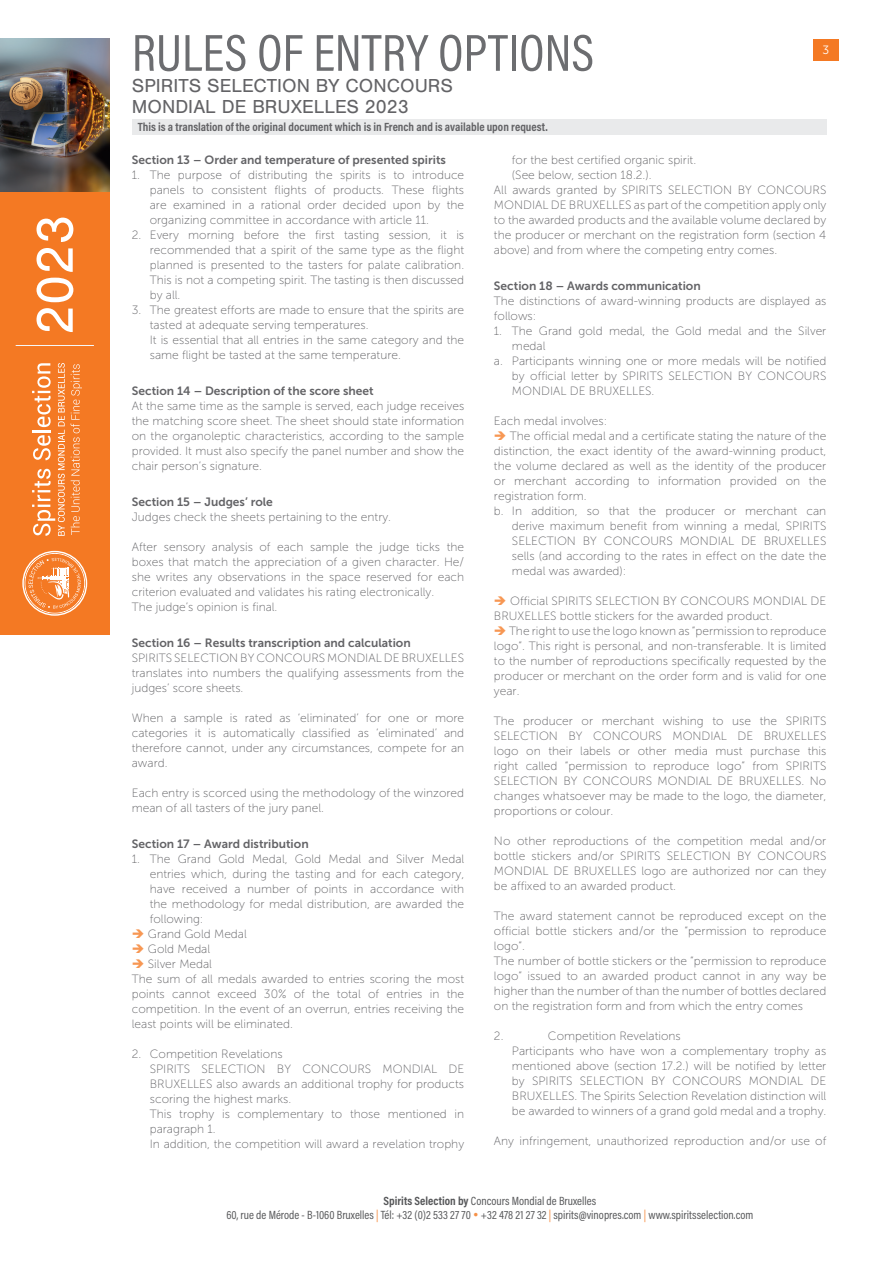
<style>
.page{position:relative;width:893px;height:1263px;background:#fff}
.page>*{position:absolute;margin:0;border:0;box-sizing:border-box;transform-origin:0 0}
.t1{font:53.7px "Nimbus San";color:#fff}
.t2{font:52.5px "Acumin Pro Cond";color:#6c6d70}
.t3{font:19.5px/21px "Nimbus San";color:#636366}
.t4{font:12px/15px "Museo Sans 100";color:#636366;text-align:justify}
.t5{font:12px "Museo Sans 700";color:#636366}
.t6{font:12px/14.4px "Acumin Pro Cond";color:#57585a;text-align:center}
.t7{font:700 12px "Acumin Pro Cond";color:#636366}
.t8{font:12px "Museo Sans 300";color:#fff}
.s1{color:#f79753}
.s2{font-weight:700}
.s3{color:#f69148}
</style>
<div class="page">
<img style="left:0;top:39px;width:110px;height:153px">
<div style="left:0;top:192px;width:110px;height:443px;background:#f47923"></div>
<svg style="left:32px;top:363px;width:33px;height:173px"></svg>
<svg style="left:71px;top:364px;width:11px;height:171px"></svg>
<hr style="left:16px;top:345px;width:78px;height:1px;background:#f7f7f8">
<svg style="left:22px;top:551px;width:65px;height:65px"></svg>
<svg style="left:9px;top:77px;width:35px;height:33px"></svg>
<div style="left:813px;top:39px;width:26px;height:22px;background:#f47923"></div>
<div style="left:132px;top:119px;width:694px;height:15px;background:#e9eaeb"></div>
<h1 class="t1" style="left:25px;top:335px;width:122px;rotate:-90deg">2023</h1>
<h2 class="t2" style="left:132px;top:19px;width:464px">RULES OF ENTRY OPTIONS</h2>
<h3 class="t3" style="left:132px;top:75px;width:323px">SPIRITS SELECTION BY CONCOURS<br>MONDIAL DE BRUXELLES 2023</h3>
<p class="t7" style="left:138px;top:119px;width:411px">This is a translation of the original document which is in French and is available upon request.</p>
<p class="t8" style="left:823px;top:44px;width:8px">3</p>
<p class="t5" style="left:132px;top:153px;width:316px">Section 13 – Order and temperature of presented spirits</p>
<p class="t4" style="left:150px;top:168px;width:316px;text-indent:-18px">1. The purpose of distributing the spirits is to introduce panels to consistent flights of products. These flights are examined in a rational order decided upon by the organizing committee in accordance with article 11.</p>
<p class="t4" style="left:150px;top:228px;width:316px;text-indent:-18px">2. Every morning before the first tasting session, it is recommended that a spirit of the same type as the flight planned is presented to the tasters for palate calibration.<br>This is not a competing spirit. The tasting is then discussed by all.</p>
<p class="t4" style="left:150px;top:303px;width:316px;text-align:left;text-indent:-18px">3. The greatest efforts are made to ensure that the spirits are tasted at adequate serving temperatures.<br>It is essential that all entries in the same category and the same flight be tasted at the same temperature.</p>
<p class="t5" style="left:132px;top:384px;width:243px">Section 14 – Description of the score sheet</p>
<p class="t4" style="left:132px;top:399px;width:334px">At the same time as the sample is served, each judge receives the matching score sheet. The sheet should state information on the organoleptic characteristics, according to the sample provided. It must also specify the panel number and show the chair person’s signature.</p>
<p class="t5" style="left:132px;top:495px;width:143px">Section 15 – Judges’ role</p>
<p class="t4" style="left:132px;top:510px;width:261px">Judges check the sheets pertaining to the entry.</p>
<p class="t4" style="left:132px;top:540px;width:334px;text-align:left">After sensory analysis of each sample the judge ticks the boxes that match the appreciation of a given character. He/ she writes any observations in the space reserved for each criterion evaluated and validates his rating electronically.<br>The judge’s opinion is final.</p>
<p class="t5" style="left:132px;top:636px;width:280px">Section 16 – Results transcription and calculation</p>
<p class="t4" style="left:132px;top:651px;width:334px">SPIRITS SELECTION BY CONCOURS MONDIAL DE BRUXELLES translates into numbers the qualifying assessments from the judges’ score sheets.</p>
<p class="t4" style="left:132px;top:711px;width:334px">When a sample is rated as ‘eliminated’ for one or more categories it is automatically classified as ‘eliminated’ and therefore cannot, under any circumstances, compete for an award.</p>
<p class="t4" style="left:132px;top:786px;width:334px">Each entry is scorced using the methodology of the winzored mean of all tasters of the jury panel.</p>
<p class="t5" style="left:132px;top:837px;width:178px">Section 17 – Award distribution</p>
<p class="t4" style="left:150px;top:852px;width:316px;text-indent:-18px">1. The Grand Gold Medal, Gold Medal and Silver Medal entries which, during the tasting and for each category, have received a number of points in accordance with the methodology for medal distribution, are awarded the following:</p>
<p class="t4" style="left:132px;top:927px;width:117px"><span class="s1">➔</span> Grand Gold Medal</p>
<p class="t4" style="left:132px;top:942px;width:80px"><span class="s1">➔</span> Gold Medal</p>
<p class="t4" style="left:132px;top:957px;width:334px;text-align:left"><span class="s1">➔</span> Silver Medal<br>The sum of all medals awarded to entries scoring the most points cannot exceed 30% of the total of entries in the competition. In the event of an overrun, entries receiving the least points will be eliminated.</p>
<p class="t4" style="left:150px;top:1047px;width:316px;text-align:left;text-indent:-18px">2. Competition Revelations<br>SPIRITS SELECTION BY CONCOURS MONDIAL DE BRUXELLES also awards an additional trophy for products scoring the highest marks.<br>This trophy is complementary to those mentioned in paragraph 1.<br>In addition, the competition will award a revelation trophy</p>
<p class="t4" style="left:512px;top:153px;width:186px">for the best certified organic spirit.</p>
<p class="t4" style="left:512px;top:168px;width:141px">(See below, section 18.2.).</p>
<p class="t4" style="left:494px;top:183px;width:334px">All awards granted by SPIRITS SELECTION BY CONCOURS</p>
<p class="t4" style="left:494px;top:198px;width:334px">MONDIAL DE BRUXELLES as part of the competition apply only</p>
<p class="t4" style="left:494px;top:213px;width:334px">to the awarded products and the available volume declared by</p>
<p class="t4" style="left:494px;top:228px;width:334px">the producer or merchant on the registration form (section 4</p>
<p class="t4" style="left:494px;top:243px;width:285px">above) and from where the competing entry comes.</p>
<p class="t5" style="left:494px;top:279px;width:208px">Section 18 – Awards communication</p>
<p class="t4" style="left:494px;top:294px;width:334px">The distinctions of award-winning products are displayed as follows:</p>
<p class="t4" style="left:494px;top:324px;width:334px">1. The Grand gold medal, the Gold medal and the Silver</p>
<p class="t4" style="left:512px;top:339px;width:35px">medal</p>
<p class="t4" style="left:494px;top:354px;width:334px">a. Participants winning one or more medals will be notified</p>
<p class="t4" style="left:512px;top:369px;width:316px">by official letter by SPIRITS SELECTION BY CONCOURS</p>
<p class="t4" style="left:512px;top:384px;width:144px">MONDIAL DE BRUXELLES.</p>
<p class="t4" style="left:494px;top:414px;width:115px">Each medal involves:</p>
<p class="t4" style="left:494px;top:429px;width:334px"><span class="s1">➔</span> The official medal and a certificate stating the nature of the</p>
<p class="t4" style="left:494px;top:444px;width:334px">distinction, the exact identity of the award-winning product,</p>
<p class="t4" style="left:494px;top:459px;width:334px">the volume declared as well as the identity of the producer</p>
<p class="t4" style="left:494px;top:474px;width:334px">or merchant according to information provided on the</p>
<p class="t4" style="left:494px;top:489px;width:94px">registration form.</p>
<p class="t4" style="left:494px;top:504px;width:334px">b. In addition, so that the producer or merchant can</p>
<p class="t4" style="left:512px;top:519px;width:316px">derive maximum benefit from winning a medal, SPIRITS</p>
<p class="t4" style="left:512px;top:534px;width:316px">SELECTION BY CONCOURS MONDIAL DE BRUXELLES</p>
<p class="t4" style="left:512px;top:549px;width:316px">sells (and according to the rates in effect on the date the</p>
<p class="t4" style="left:512px;top:564px;width:116px">medal was awarded):</p>
<p class="t4" style="left:494px;top:594px;width:334px"><span class="s1">➔</span> Official SPIRITS SELECTION BY CONCOURS MONDIAL DE<br>BRUXELLES bottle stickers for the awarded product.</p>
<p class="t4" style="left:494px;top:624px;width:334px"><span class="s1">➔</span> The right to use the logo known as “permission to reproduce logo”. This right is personal, and non-transferable. It is limited to the number of reproductions specifically requested by the producer or merchant on the order form and is valid for one year.</p>
<p class="t4" style="left:494px;top:714px;width:334px">The producer or merchant wishing to use the SPIRITS SELECTION BY CONCOURS MONDIAL DE BRUXELLES logo on their labels or other media must purchase this right called “permission to reproduce logo” from SPIRITS SELECTION BY CONCOURS MONDIAL DE BRUXELLES. No changes whatsoever may be made to the logo, the diameter, proportions or colour.</p>
<p class="t4" style="left:494px;top:834px;width:334px">No other reproductions of the competition medal and/or bottle stickers and/or SPIRITS SELECTION BY CONCOURS MONDIAL DE BRUXELLES logo are authorized nor can they be affixed to an awarded product.</p>
<p class="t4" style="left:494px;top:909px;width:334px;text-align:left">The award statement cannot be reproduced except on the official bottle stickers and/or the “permission to reproduce logo”.<br>The number of bottle stickers or the “permission to reproduce logo” issued to an awarded product cannot in any way be higher than the number of than the number of bottles declared on the registration form and from which the entry comes</p>
<p class="t4" style="left:494px;top:1029px;width:11px">2.</p>
<p class="t4" style="left:512px;top:1029px;width:316px;text-align:left;text-indent:36px">Competition Revelations<br>Participants who have won a complementary trophy as mentioned above (section 17.2.) will be notified by letter by SPIRITS SELECTION BY CONCOURS MONDIAL DE BRUXELLES. The Spirits Selection Revelation distinction will be awarded to winners of a grand gold medal and a trophy.</p>
<p class="t4" style="left:494px;top:1134px;width:334px">Any infringement, unauthorized reproduction and/or use of</p>
<p class="t6" style="left:226px;top:1193px;width:528px"><span class="s2">Spirits Selection by</span> Concours Mondial de Bruxelles<br>60, rue de Mérode - B-1060 Bruxelles <span class="s3">|</span> Tél: +32 (0)2 533 27 70 <span class="s3">•</span> +32 478 21 27 32 <span class="s3">|</span> spirits@vinopres.com <span class="s3">|</span> www.spiritsselection.com</p>
</div>
